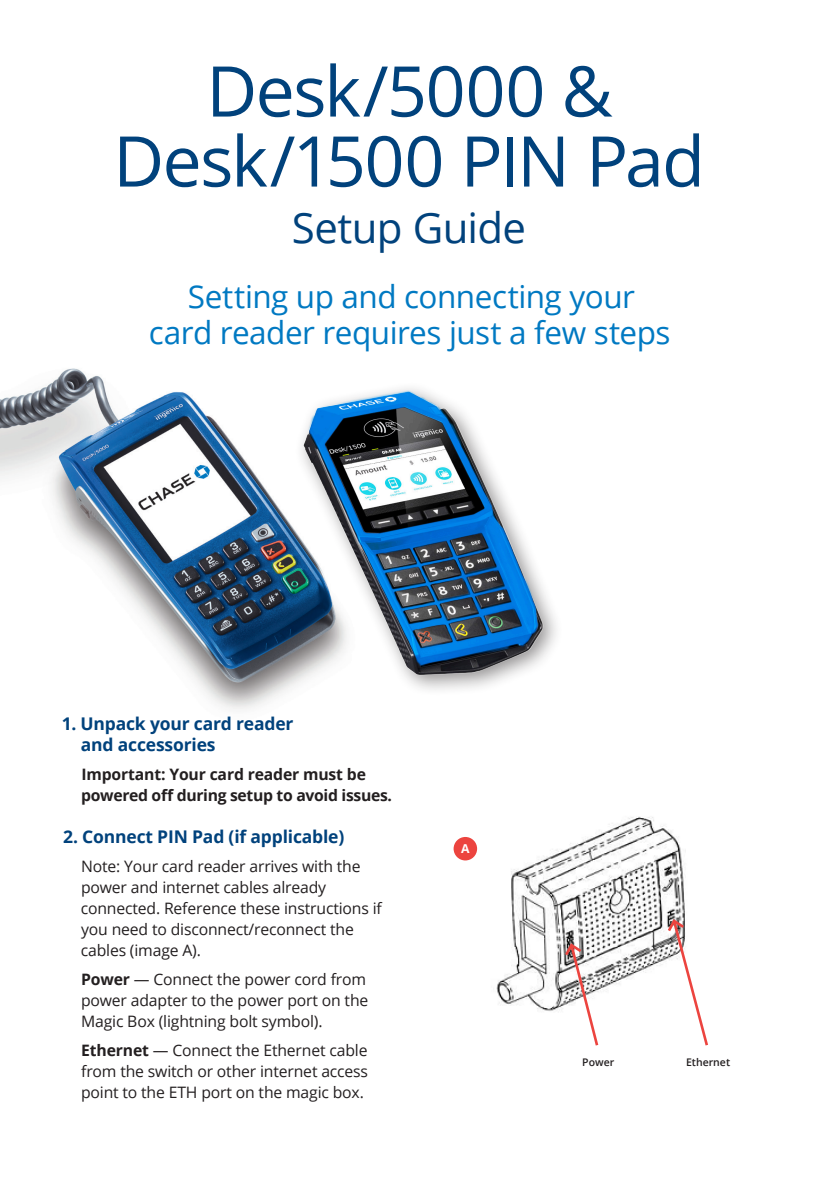
<style>
.page{position:relative;width:819px;height:1197px;background:#fff}
.page>*{position:absolute;margin:0;border:0;box-sizing:border-box;transform-origin:0 0}
.t1{font:70px/70px "Open Sans";letter-spacing:-.025em;color:#01427c;text-align:center}
.t2{font:42px "Open Sans";letter-spacing:-.015em;color:#01427c}
.t3{font:31.5px/36.8px "Open Sans";letter-spacing:-.015em;color:#0079c2;text-align:center}
.t4{font:700 17.5px/21px "Open Sans";letter-spacing:-.01em;color:#01427c}
.t5{font:15.75px/21px "Open Sans";letter-spacing:-.01em;color:#231f20}
.t6{font:700 15.75px/21px "Open Sans";letter-spacing:-.02em;color:#231f20}
.t7{font:700 12.25px "Open Sans";color:#fff}
.t8{font:600 10.5px "Open Sans";color:#231f20}
.s1{font-weight:700}
</style>
<div class="page">
<img style="left:0;top:368px;width:293px;height:341px">
<img style="left:295px;top:388px;width:260px;height:302px">
<div style="left:454px;top:837px;width:23px;height:23px;background:#ec443f;border-radius:50%"></div>
<img style="left:496px;top:816px;width:190px;height:195px">
<svg style="left:563px;top:941px;width:37px;height:105px"></svg>
<svg style="left:665px;top:917px;width:43px;height:129px"></svg>
<p class="t1" style="left:113px;top:54px;width:593px">Desk/5000 &amp;<br>Desk/1500 PIN Pad</p>
<p class="t2" style="left:292px;top:199px;width:236px">Setup Guide</p>
<p class="t3" style="left:149px;top:277px;width:523px">Setting up and connecting your<br>card reader requires just a few steps</p>
<p class="t4" style="left:81px;top:713px;width:214px;text-indent:-19px">1. Unpack your card reader and accessories</p>
<p class="t6" style="left:81px;top:763px;width:312px">Important: Your card reader must be powered off during setup to avoid issues.</p>
<p class="t4" style="left:63px;top:826px;width:283px">2. Connect PIN Pad (if applicable)</p>
<p class="t5" style="left:81px;top:855px;width:303px">Note: Your card reader arrives with the power and internet cables already connected. Reference these instructions if you need to disconnect/reconnect the cables (image A).</p>
<p class="t5" style="left:81px;top:968px;width:289px"><span class="s1">Power</span> — Connect the power cord from power adapter to the power port on the<br>Magic Box (lightning bolt symbol).</p>
<p class="t5" style="left:81px;top:1039px;width:289px;text-align:justify"><span class="s1">Ethernet</span> — Connect the Ethernet cable from the switch or other internet access point to the ETH port on the magic box.</p>
<p class="t7" style="left:461px;top:840px;width:10px">A</p>
<p class="t8" style="left:582px;top:1055px;width:34px">Power</p>
<p class="t8" style="left:686px;top:1055px;width:46px">Ethernet</p>
</div>
